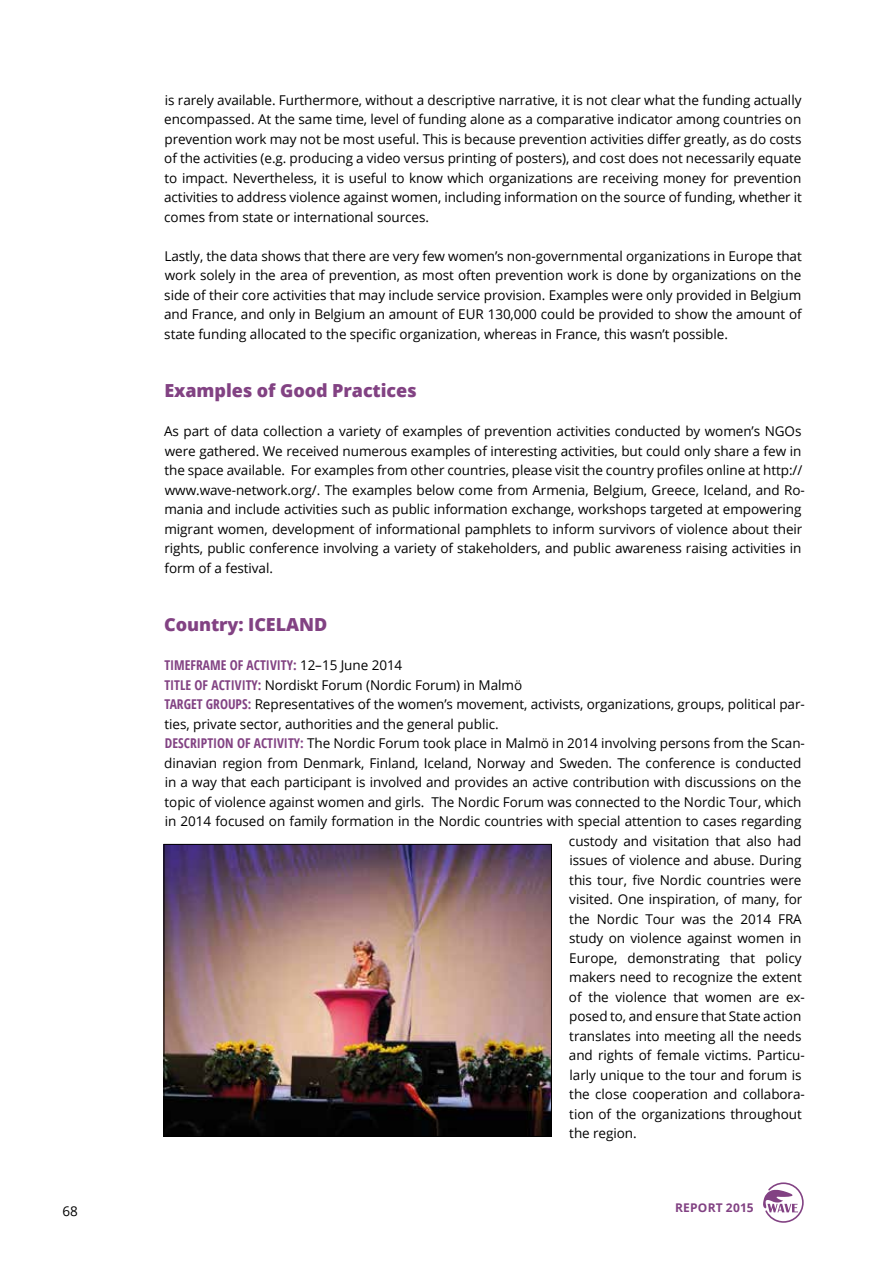
<style>
.page{position:relative;width:893px;height:1263px;background:#fff}
.page>*{position:absolute;margin:0;border:0;box-sizing:border-box;transform-origin:0 0}
.t1{font:800 18px "Open Sans";letter-spacing:-.005em;color:#824283}
.t2{font:13.5px/19.5px "Open Sans";letter-spacing:-.005em;color:#000;text-align:justify}
.t3{font:700 condensed 13.5px "Open Sans";color:#824283}
.t4{font:700 12px "Open Sans";letter-spacing:.02em;color:#824283}
.s1{font-weight:400;font-stretch:normal;color:#000}
.s2{font-weight:700;font-stretch:condensed;color:#824283}
</style>
<div class="page">
<svg style="left:763px;top:1182px;width:41px;height:41px"></svg>
<img style="left:166px;top:846px;width:384px;height:289px">
<div style="left:164px;top:844px;width:388px;height:293px;border:1px solid #000"></div>
<p class="t2" style="left:164px;top:90px;width:639px">is rarely available. Furthermore, without a descriptive narrative, it is not clear what the funding actually encompassed. At the same time, level of funding alone as a comparative indicator among countries on prevention work may not be most useful. This is because prevention activities differ greatly, as do costs of the activities (e.g. producing a video versus printing of posters), and cost does not necessarily equate to impact. Nevertheless, it is useful to know which organizations are receiving money for prevention activities to address violence against women, including information on the source of funding, whether it comes from state or international sources.</p>
<p class="t2" style="left:164px;top:246px;width:639px">Lastly, the data shows that there are very few women’s non-governmental organizations in Europe that work solely in the area of prevention, as most often prevention work is done by organizations on the side of their core activities that may include service provision. Examples were only provided in Belgium and France, and only in Belgium an amount of EUR 130,000 could be provided to show the amount of state funding allocated to the specific organization, whereas in France, this wasn’t possible.</p>
<h1 class="t1" style="left:164px;top:377px;width:254px">Examples of Good Practices</h1>
<p class="t2" style="left:164px;top:421px;width:642px;text-align:left">As part of data collection a variety of examples of prevention activities conducted by women’s NGOs were gathered. We received numerous examples of interesting activities, but could only share a few in the space available. For examples from other countries, please visit the country profiles online at http:// www.wave-network.org/. The examples below come from Armenia, Belgium, Greece, Iceland, and Ro&shy;mania and include activities such as public information exchange, workshops targeted at empowering migrant women, development of informational pamphlets to inform survivors of violence about their rights, public conference involving a variety of stakeholders, and public awareness raising activities in form of a festival.</p>
<h1 class="t1" style="left:164px;top:611px;width:165px">Country: ICELAND</h1>
<p class="t3" style="left:164px;top:656px;width:239px">TIMEFRAME OF ACTIVITY: <span class="s1">12–15 June 2014</span></p>
<p class="t2" style="left:164px;top:675px;width:359px"><span class="s2">TITLE OF ACTIVITY:</span> Nordiskt Forum (Nordic Forum) in Malmö</p>
<p class="t2" style="left:164px;top:694px;width:642px"><span class="s2">TARGET GROUPS:</span> Representatives of the women’s movement, activists, organizations, groups, political par-</p>
<p class="t2" style="left:165px;top:714px;width:336px">ties, private sector, authorities and the general public.</p>
<p class="t2" style="left:165px;top:733px;width:641px"><span class="s2">DESCRIPTION OF ACTIVITY:</span> The Nordic Forum took place in Malmö in 2014 involving persons from the Scan-</p>
<p class="t2" style="left:164px;top:753px;width:639px">dinavian region from Denmark, Finland, Iceland, Norway and Sweden. The conference is conducted</p>
<p class="t2" style="left:165px;top:772px;width:638px">in a way that each participant is involved and provides an active contribution with discussions on the</p>
<p class="t2" style="left:165px;top:792px;width:638px">topic of violence against women and girls. The Nordic Forum was connected to the Nordic Tour, which</p>
<p class="t2" style="left:165px;top:811px;width:638px">in 2014 focused on family formation in the Nordic countries with special attention to cases regarding</p>
<p class="t2" style="left:569px;top:830px;width:234px">custody and visitation that also had</p>
<p class="t2" style="left:569px;top:850px;width:234px">issues of violence and abuse. During</p>
<p class="t2" style="left:569px;top:869px;width:234px">this tour, five Nordic countries were</p>
<p class="t2" style="left:569px;top:889px;width:235px">visited. One inspiration, of many, for</p>
<p class="t2" style="left:569px;top:908px;width:234px">the Nordic Tour was the 2014 FRA</p>
<p class="t2" style="left:569px;top:928px;width:234px">study on violence against women in</p>
<p class="t2" style="left:569px;top:947px;width:234px">Europe, demonstrating that policy</p>
<p class="t2" style="left:569px;top:967px;width:234px">makers need to recognize the extent</p>
<p class="t2" style="left:569px;top:986px;width:237px">of the violence that women are ex-</p>
<p class="t2" style="left:569px;top:1006px;width:234px">posed to, and ensure that State action</p>
<p class="t2" style="left:569px;top:1025px;width:234px">translates into meeting all the needs</p>
<p class="t2" style="left:569px;top:1045px;width:237px">and rights of female victims. Particu-</p>
<p class="t2" style="left:570px;top:1064px;width:233px">larly unique to the tour and forum is</p>
<p class="t2" style="left:569px;top:1084px;width:237px">the close cooperation and collabora-</p>
<p class="t2" style="left:569px;top:1103px;width:234px">tion of the organizations throughout</p>
<p class="t2" style="left:569px;top:1123px;width:69px">the region.</p>
<p class="t2" style="left:62px;top:1201px;width:17px">68</p>
<p class="t4" style="left:675px;top:1199px;width:80px">REPORT 2015</p>
</div>
